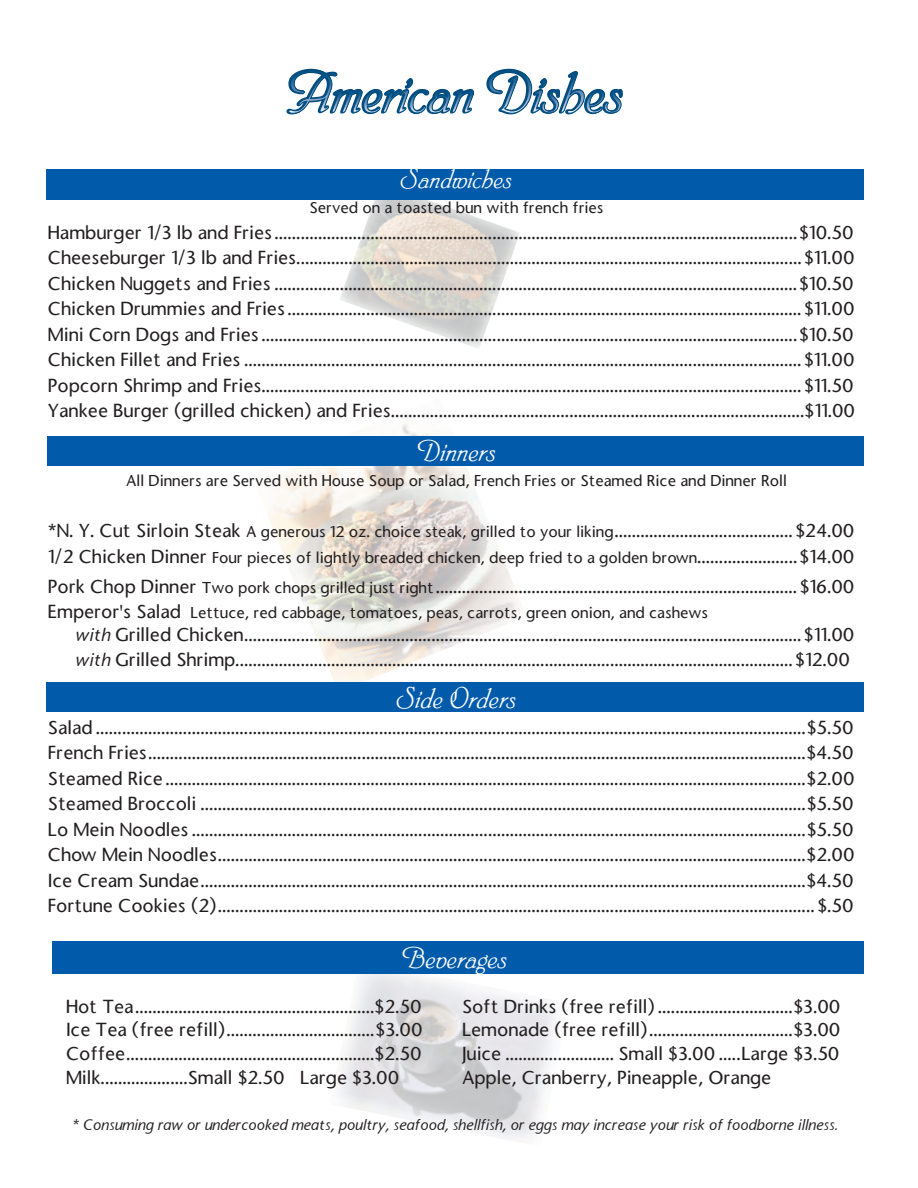
<style>
.page{position:relative;width:918px;height:1188px;background:#fff}
.page>*{position:absolute;margin:0;border:0;box-sizing:border-box;transform-origin:0 0}
.t1{font:italic 28.5px "Phyllis ATT";color:#fff}
.t2{font:italic 27px "Phyllis ATT";color:#fff}
.t3{font:500 18px/25.5px "Stone Sans";color:#231f20;text-align:justify}
.t4{font:500 15px "Stone Sans";color:#231f20}
.t5{font:italic 500 15px "Stone Sans";color:#231f20}
.s1{font-size:15px}
.s2{font-size:18px}
.s3{font-style:italic}
</style>
<div class="page">
<img style="left:251px;top:423px;width:276px;height:260px">
<img style="left:339px;top:974px;width:217px;height:165px">
<svg style="left:287px;top:69px;width:188px;height:45px"></svg>
<svg style="left:486px;top:69px;width:137px;height:45px"></svg>
<img style="left:339px;top:199px;width:181px;height:149px">
<div style="left:52px;top:942px;width:811px;height:32px;background:#015aaa"></div>
<div style="left:47px;top:437px;width:816px;height:29px;background:#015aaa"></div>
<div style="left:46px;top:169px;width:818px;height:30px;background:#015aaa"></div>
<div style="left:46px;top:683px;width:818px;height:29px;background:#015aaa"></div>
<h2 class="t2" style="left:401px;top:162px;width:113px">Sandwiches</h2>
<p class="t4" style="left:309px;top:198px;width:296px">Served on a toasted bun with french fries</p>
<p class="t3" style="left:48px;top:220px;width:809px">Hamburger 1/3 lb and Fries ........................................................................................................................$10.50<br>Cheeseburger 1/3 lb and Fries....................................................................................................................$11.00<br>Chicken Nuggets and Fries ........................................................................................................................$10.50<br>Chicken Drummies and Fries ...................................................................................................................... $11.00<br>Mini Corn Dogs and Fries ...........................................................................................................................$10.50<br>Chicken Fillet and Fries ................................................................................................................................ $11.00<br>Popcorn Shrimp and Fries............................................................................................................................ $11.50<br>Yankee Burger (grilled chicken) and Fries...............................................................................................$11.00</p>
<h1 class="t1" style="left:417px;top:433px;width:80px">Dinners</h1>
<p class="t4" style="left:126px;top:471px;width:662px">All Dinners are Served with House Soup or Salad, French Fries or Steamed Rice and Dinner Roll</p>
<p class="t3" style="left:48px;top:518px;width:808px">*N. Y. Cut Sirloin Steak <span class="s1">A generous 12 oz. choice steak, grilled to your liking</span>......................................... $24.00</p>
<p class="t4" style="left:48px;top:548px;width:808px"><span class="s2">1/2 Chicken Dinner</span> Four pieces of lightly breaded chicken, deep fried to a golden brown<span class="s2">.......................$14.00</span></p>
<p class="t3" style="left:48px;top:574px;width:808px">Pork Chop Dinner <span class="s1">Two pork chops grilled just right</span> ................................................................................... $16.00</p>
<p class="t4" style="left:48px;top:603px;width:662px"><span class="s2">Emperor's Salad</span> Lettuce, red cabbage, tomatoes, peas, carrots, green onion, and cashews</p>
<p class="t3" style="left:75px;top:622px;width:781px"><span class="s3">with</span> Grilled Chicken................................................................................................................................$11.00 <span class="s3">with</span> Grilled Shrimp................................................................................................................................$12.00</p>
<h1 class="t1" style="left:397px;top:681px;width:121px">Side Orders</h1>
<p class="t3" style="left:48px;top:715px;width:808px">Salad ...................................................................................................................................................................$5.50<br>French Fries.......................................................................................................................................................$4.50<br>Steamed Rice ...................................................................................................................................................$2.00<br>Steamed Broccoli ...........................................................................................................................................$5.50<br>Lo Mein Noodles .............................................................................................................................................$5.50<br>Chow Mein Noodles.......................................................................................................................................$2.00<br>Ice Cream Sundae...........................................................................................................................................$4.50<br>Fortune Cookies (2)......................................................................................................................................... $.50</p>
<h1 class="t1" style="left:402px;top:940px;width:106px">Beverages</h1>
<p class="t3" style="left:66px;top:993px;width:357px">Hot Tea.......................................................$2.50</p>
<p class="t3" style="left:462px;top:993px;width:380px">Soft Drinks (free refill) ...............................$3.00</p>
<p class="t3" style="left:66px;top:1017px;width:358px">Ice Tea (free refill)..................................$3.00</p>
<p class="t3" style="left:462px;top:1017px;width:380px">Lemonade (free refill).................................$3.00</p>
<p class="t3" style="left:66px;top:1041px;width:357px">Coffee.........................................................$2.50</p>
<p class="t3" style="left:462px;top:1041px;width:379px">Juice ......................... Small $3.00 .....Large $3.50</p>
<p class="t3" style="left:66px;top:1065px;width:335px">Milk....................Small $2.50 Large $3.00</p>
<p class="t3" style="left:462px;top:1065px;width:311px">Apple, Cranberry, Pineapple, Orange</p>
<p class="t5" style="left:72px;top:1115px;width:767px">* Consuming raw or undercooked meats, poultry, seafood, shellfish, or eggs may increase your risk of foodborne illness.</p>
</div>
